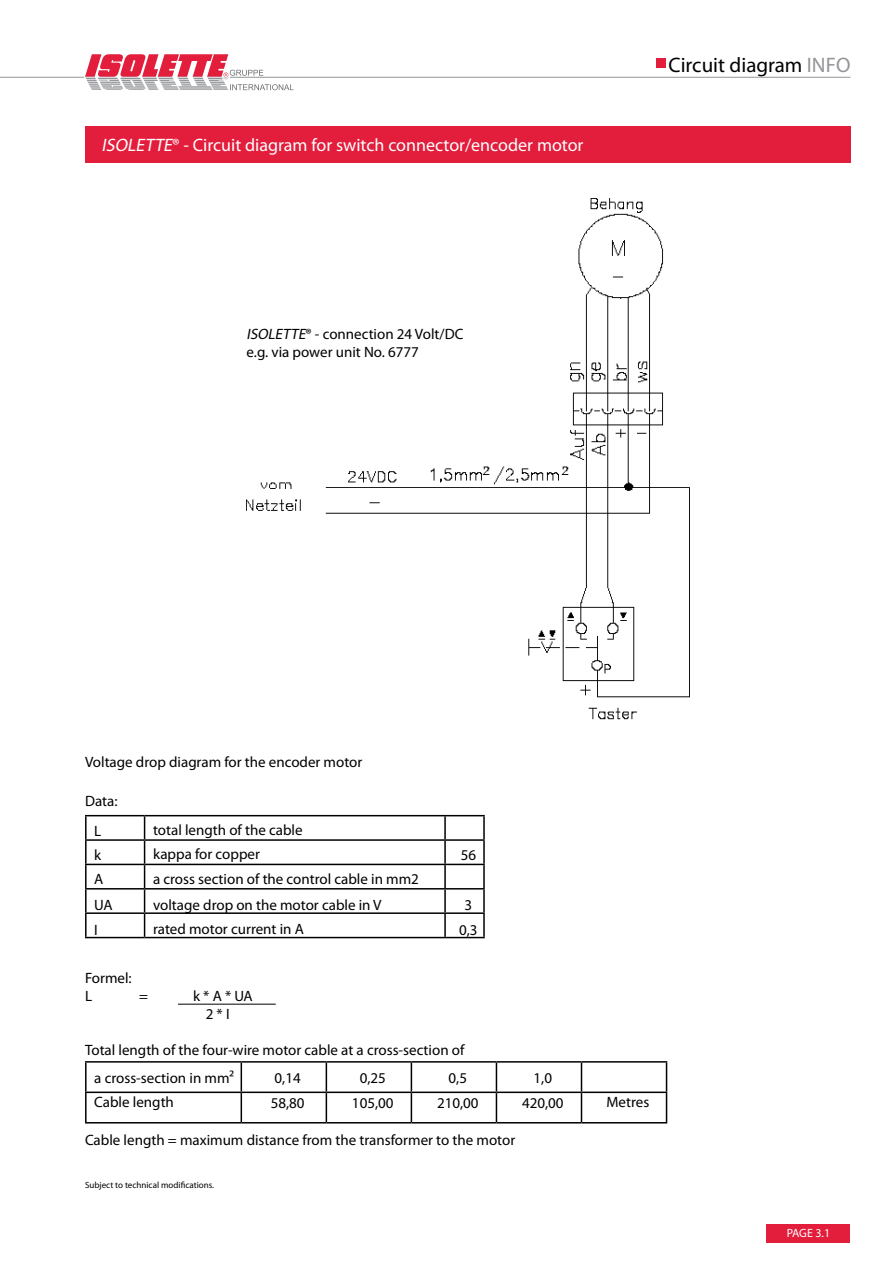
<style>
.page{position:relative;width:893px;height:1263px;background:#fff}
.page>*{position:absolute;margin:0;border:0;box-sizing:border-box;transform-origin:0 0}
.t1{font:21px "Myriad Pro";color:#000}
.t2{font:18px "Myriad Pro";color:#fff}
.t3{font:15px/18px "Myriad Pro";color:#000}
.t4{font:12px "Myriad Pro";color:#fff}
.t5{font:9px "Myriad Pro";color:#000}
.s1{font-style:italic}
.s2{color:#939598}
</style>
<div class="page">
<div style="left:85px;top:126px;width:765px;height:36px;background:#e31d3c"></div>
<div style="left:766px;top:1224px;width:84px;height:18px;background:#e31d3c"></div>
<div style="left:656px;top:58px;width:9px;height:10px;background:#e31d3c"></div>
<svg style="left:85px;top:54px;width:209px;height:36px"></svg>
<hr style="left:230px;top:77px;width:620px;height:1px;background:#939598">
<hr style="left:0;top:77px;width:84px;height:1px;background:#939598">
<img style="left:247px;top:198px;width:443px;height:522px">
<hr style="left:178px;top:1004px;width:98px;height:1px;background:#000">
<hr style="left:85px;top:815px;width:60px;height:1px;background:#000">
<hr style="left:85px;top:816px;width:2px;height:23px;background:#000">
<hr style="left:145px;top:815px;width:300px;height:1px;background:#000">
<hr style="left:445px;top:815px;width:40px;height:1px;background:#000">
<hr style="left:444px;top:816px;width:2px;height:23px;background:#000">
<hr style="left:483px;top:816px;width:2px;height:23px;background:#000">
<hr style="left:85px;top:839px;width:60px;height:2px;background:#000">
<hr style="left:85px;top:841px;width:2px;height:23px;background:#000">
<hr style="left:145px;top:839px;width:300px;height:2px;background:#000">
<hr style="left:445px;top:839px;width:40px;height:2px;background:#000">
<hr style="left:444px;top:841px;width:2px;height:23px;background:#000">
<hr style="left:483px;top:841px;width:2px;height:23px;background:#000">
<hr style="left:85px;top:864px;width:60px;height:1px;background:#000">
<hr style="left:85px;top:865px;width:2px;height:23px;background:#000">
<hr style="left:145px;top:864px;width:300px;height:1px;background:#000">
<hr style="left:445px;top:864px;width:40px;height:1px;background:#000">
<hr style="left:444px;top:865px;width:2px;height:23px;background:#000">
<hr style="left:483px;top:865px;width:2px;height:23px;background:#000">
<hr style="left:85px;top:888px;width:60px;height:1px;background:#000">
<hr style="left:85px;top:889px;width:2px;height:23px;background:#000">
<hr style="left:145px;top:888px;width:300px;height:1px;background:#000">
<hr style="left:445px;top:888px;width:40px;height:1px;background:#000">
<hr style="left:444px;top:889px;width:2px;height:23px;background:#000">
<hr style="left:483px;top:889px;width:2px;height:23px;background:#000">
<hr style="left:85px;top:912px;width:60px;height:2px;background:#000">
<hr style="left:85px;top:914px;width:2px;height:23px;background:#000">
<hr style="left:145px;top:912px;width:300px;height:2px;background:#000">
<svg style="left:144px;top:816px;width:1px;height:121px"></svg>
<hr style="left:445px;top:912px;width:40px;height:2px;background:#000">
<hr style="left:444px;top:914px;width:2px;height:23px;background:#000">
<hr style="left:483px;top:914px;width:2px;height:23px;background:#000">
<hr style="left:85px;top:937px;width:60px;height:1px;background:#000">
<hr style="left:145px;top:937px;width:300px;height:1px;background:#000">
<hr style="left:445px;top:937px;width:40px;height:1px;background:#000">
<hr style="left:85px;top:1061px;width:156px;height:1px;background:#000">
<hr style="left:85px;top:1062px;width:2px;height:29px;background:#000">
<hr style="left:241px;top:1061px;width:85px;height:1px;background:#000">
<hr style="left:326px;top:1061px;width:85px;height:1px;background:#000">
<hr style="left:411px;top:1061px;width:85px;height:1px;background:#000">
<hr style="left:496px;top:1061px;width:85px;height:1px;background:#000">
<hr style="left:581px;top:1061px;width:86px;height:1px;background:#000">
<hr style="left:85px;top:1091px;width:156px;height:2px;background:#000">
<hr style="left:85px;top:1093px;width:2px;height:29px;background:#000">
<hr style="left:241px;top:1091px;width:85px;height:2px;background:#000">
<svg style="left:241px;top:1062px;width:1px;height:60px"></svg>
<hr style="left:326px;top:1091px;width:85px;height:2px;background:#000">
<svg style="left:326px;top:1062px;width:1px;height:60px"></svg>
<hr style="left:411px;top:1091px;width:85px;height:2px;background:#000">
<svg style="left:411px;top:1062px;width:1px;height:60px"></svg>
<hr style="left:496px;top:1091px;width:85px;height:2px;background:#000">
<svg style="left:496px;top:1062px;width:1px;height:60px"></svg>
<hr style="left:581px;top:1091px;width:86px;height:2px;background:#000">
<svg style="left:581px;top:1062px;width:1px;height:60px"></svg>
<svg style="left:666px;top:1062px;width:1px;height:60px"></svg>
<hr style="left:85px;top:1122px;width:156px;height:1px;background:#000">
<hr style="left:241px;top:1122px;width:85px;height:1px;background:#000">
<hr style="left:326px;top:1122px;width:85px;height:1px;background:#000">
<hr style="left:411px;top:1122px;width:85px;height:1px;background:#000">
<hr style="left:496px;top:1122px;width:85px;height:1px;background:#000">
<hr style="left:581px;top:1122px;width:86px;height:1px;background:#000">
<p class="t2" style="left:101px;top:134px;width:483px"><span class="s1">ISOLETTE</span>® - Circuit diagram for switch connector/encoder motor</p>
<p class="t3" style="left:247px;top:324px;width:218px"><span class="s1">ISOLETTE</span>® - connection 24 Volt/DC e.g. via power unit No. 6777</p>
<h1 class="t1" style="left:669px;top:52px;width:183px">Circuit diagram <span class="s2">INFO</span></h1>
<p class="t3" style="left:85px;top:753px;width:279px">Voltage drop diagram for the encoder motor</p>
<p class="t3" style="left:85px;top:792px;width:34px">Data:</p>
<p class="t3" style="left:94px;top:821px;width:9px">L</p>
<p class="t3" style="left:153px;top:821px;width:151px">total length of the cable</p>
<p class="t3" style="left:94px;top:846px;width:9px">k</p>
<p class="t3" style="left:153px;top:845px;width:108px">kappa for copper</p>
<p class="t3" style="left:461px;top:846px;width:17px">56</p>
<p class="t3" style="left:94px;top:870px;width:11px">A</p>
<p class="t3" style="left:153px;top:869px;width:267px">a cross section of the control cable in mm2</p>
<p class="t3" style="left:94px;top:896px;width:20px">UA</p>
<p class="t3" style="left:153px;top:895px;width:230px">voltage drop on the motor cable in V</p>
<p class="t3" style="left:465px;top:896px;width:9px">3</p>
<p class="t3" style="left:94px;top:920px;width:5px">I</p>
<p class="t3" style="left:153px;top:920px;width:152px">rated motor current in A</p>
<p class="t3" style="left:459px;top:920px;width:20px">0,3</p>
<p class="t3" style="left:85px;top:969px;width:48px">Formel:<br>L</p>
<p class="t3" style="left:139px;top:987px;width:10px">=</p>
<p class="t3" style="left:206px;top:987px;width:49px;text-indent:-13px">k * A * UA<br>2 * I</p>
<p class="t3" style="left:85px;top:1041px;width:381px">Total length of the four-wire motor cable at a cross-section of</p>
<p class="t3" style="left:94px;top:1068px;width:141px">a cross-section in mm²</p>
<p class="t3" style="left:275px;top:1069px;width:28px">0,14</p>
<p class="t3" style="left:360px;top:1069px;width:28px">0,25</p>
<p class="t3" style="left:449px;top:1069px;width:20px">0,5</p>
<p class="t3" style="left:534px;top:1069px;width:20px">1,0</p>
<p class="t3" style="left:94px;top:1093px;width:81px">Cable length</p>
<p class="t3" style="left:271px;top:1093px;width:35px">58,80</p>
<p class="t3" style="left:352px;top:1093px;width:43px">105,00</p>
<p class="t3" style="left:437px;top:1093px;width:43px">210,00</p>
<p class="t3" style="left:522px;top:1093px;width:43px">420,00</p>
<p class="t3" style="left:606px;top:1093px;width:44px">Metres</p>
<p class="t3" style="left:85px;top:1131px;width:432px">Cable length = maximum distance from the transformer to the motor</p>
<p class="t5" style="left:85px;top:1179px;width:131px">Subject to technical modifications.</p>
<p class="t4" style="left:787px;top:1226px;width:45px">PAGE 3.1</p>
</div>
